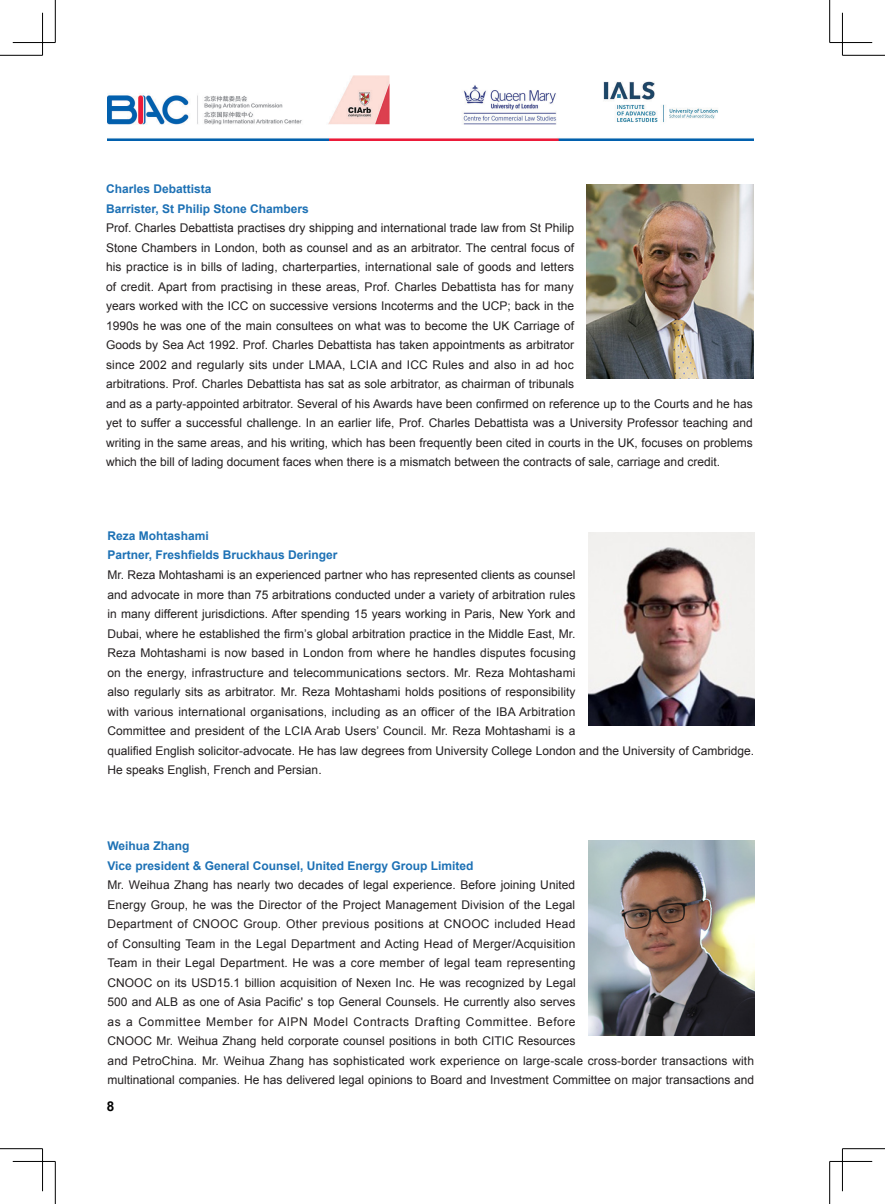
<style>
.page{position:relative;width:885px;height:1204px;background:#fff}
.page>*{position:absolute;margin:0;border:0;box-sizing:border-box;transform-origin:0 0}
.t1{font:700 13.5px "Arial";color:#000}
.t2{font:12px/19.5px "Arial";color:#231f20}
.t3{font:700 12px/19.5px "Arial";color:#1d71b5}
</style>
<div class="page">
<img style="left:107px;top:75px;width:646px;height:65px">
<img style="left:588px;top:533px;width:166px;height:192px">
<img style="left:588px;top:840px;width:166px;height:195px">
<img style="left:586px;top:184px;width:167px;height:194px">
<hr style="left:0;top:55px;width:43px;height:1px;background:#000">
<hr style="left:842px;top:55px;width:42px;height:1px;background:#000">
<hr style="left:0;top:1148px;width:43px;height:1px;background:#000">
<hr style="left:842px;top:1148px;width:42px;height:1px;background:#000">
<hr style="left:55px;top:0;width:1px;height:43px;background:#000">
<hr style="left:55px;top:1161px;width:1px;height:42px;background:#000">
<hr style="left:829px;top:0;width:1px;height:43px;background:#000">
<hr style="left:829px;top:1161px;width:1px;height:42px;background:#000">
<hr style="left:13px;top:42px;width:42px;height:1px;background:#000">
<hr style="left:829px;top:42px;width:43px;height:1px;background:#000">
<hr style="left:13px;top:1161px;width:42px;height:1px;background:#000">
<hr style="left:829px;top:1161px;width:43px;height:1px;background:#000">
<hr style="left:42px;top:13px;width:1px;height:42px;background:#000">
<hr style="left:42px;top:1148px;width:1px;height:43px;background:#000">
<hr style="left:842px;top:13px;width:1px;height:42px;background:#000">
<hr style="left:842px;top:1148px;width:1px;height:43px;background:#000">
<p class="t3" style="left:106px;top:180px;width:204px">Charles Debattista<br>Barrister, St Philip Stone Chambers</p>
<p class="t2" style="left:106px;top:218px;width:648px">Prof. Charles Debattista practises dry shipping and international trade law from St Philip<br>Stone Chambers in London, both as counsel and as an arbitrator. The central focus of<br>his practice is in bills of lading, charterparties, international sale of goods and letters<br>of credit. Apart from practising in these areas, Prof. Charles Debattista has for many<br>years worked with the ICC on successive versions Incoterms and the UCP; back in the<br>1990s he was one of the main consultees on what was to become the UK Carriage of<br>Goods by Sea Act 1992. Prof. Charles Debattista has taken appointments as arbitrator<br>since 2002 and regularly sits under LMAA, LCIA and ICC Rules and also in ad hoc<br>arbitrations. Prof. Charles Debattista has sat as sole arbitrator, as chairman of tribunals<br>and as a party-appointed arbitrator. Several of his Awards have been confirmed on reference up to the Courts and he has yet to suffer a successful challenge. In an earlier life, Prof. Charles Debattista was a University Professor teaching and writing in the same areas, and his writing, which has been frequently been cited in courts in the UK, focuses on problems which the bill of lading document faces when there is a mismatch between the contracts of sale, carriage and credit.</p>
<p class="t3" style="left:107px;top:526px;width:232px">Reza Mohtashami<br>Partner, Freshfields Bruckhaus Deringer</p>
<p class="t2" style="left:107px;top:565px;width:648px">Mr. Reza Mohtashami is an experienced partner who has represented clients as counsel<br>and advocate in more than 75 arbitrations conducted under a variety of arbitration rules<br>in many different jurisdictions. After spending 15 years working in Paris, New York and<br>Dubai, where he established the firm’s global arbitration practice in the Middle East, Mr.<br>Reza Mohtashami is now based in London from where he handles disputes focusing<br>on the energy, infrastructure and telecommunications sectors. Mr. Reza Mohtashami<br>also regularly sits as arbitrator. Mr. Reza Mohtashami holds positions of responsibility<br>with various international organisations, including as an officer of the IBA Arbitration<br>Committee and president of the LCIA Arab Users’ Council. Mr. Reza Mohtashami is a<br>qualified English solicitor-advocate. He has law degrees from University College London and the University of Cambridge.<br>He speaks English, French and Persian.</p>
<p class="t3" style="left:107px;top:836px;width:367px">Weihua Zhang<br>Vice president &amp; General Counsel, United Energy Group Limited</p>
<p class="t2" style="left:107px;top:875px;width:648px">Mr. Weihua Zhang has nearly two decades of legal experience. Before joining United<br>Energy Group, he was the Director of the Project Management Division of the Legal<br>Department of CNOOC Group. Other previous positions at CNOOC included Head<br>of Consulting Team in the Legal Department and Acting Head of Merger/Acquisition<br>Team in their Legal Department. He was a core member of legal team representing<br>CNOOC on its USD15.1 billion acquisition of Nexen Inc. He was recognized by Legal<br>500 and ALB as one of Asia Pacific' s top General Counsels. He currently also serves<br>as a Committee Member for AIPN Model Contracts Drafting Committee. Before<br>CNOOC Mr. Weihua Zhang held corporate counsel positions in both CITIC Resources<br>and PetroChina. Mr. Weihua Zhang has sophisticated work experience on large-scale cross-border transactions with multinational companies. He has delivered legal opinions to Board and Investment Committee on major transactions and</p>
<p class="t1" style="left:107px;top:1097px;width:9px">8</p>
</div>
